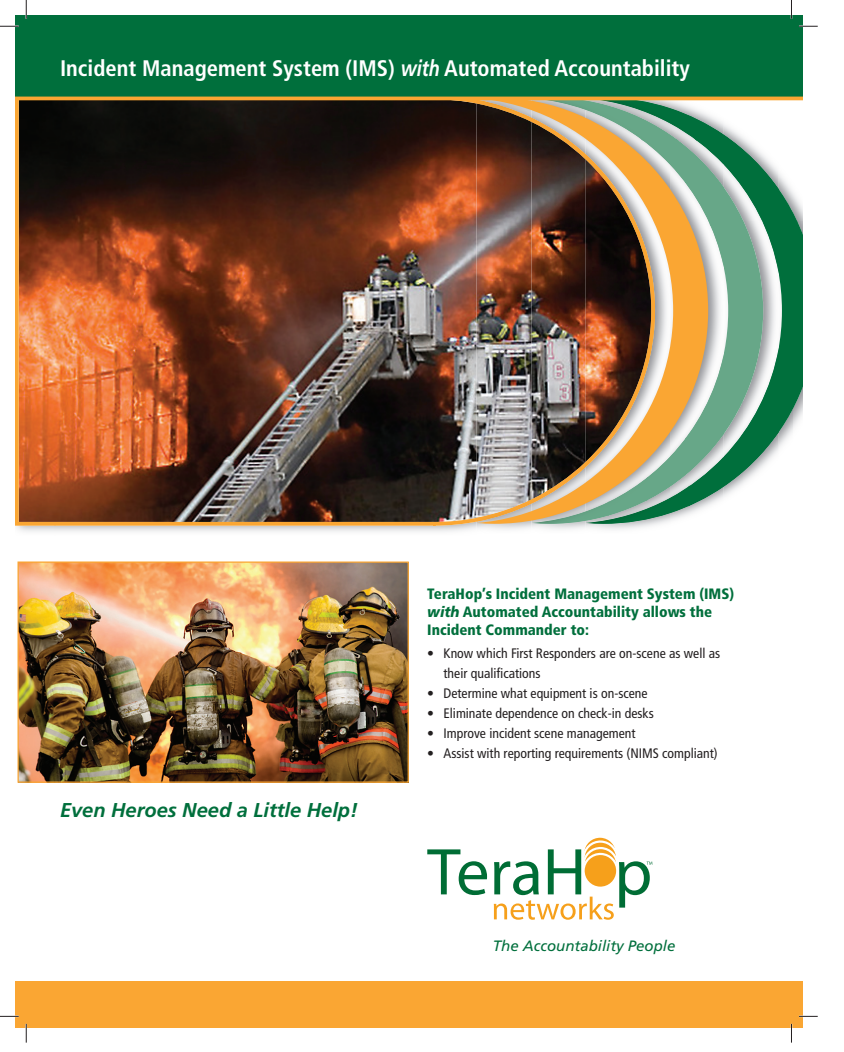
<style>
.page{position:relative;width:844px;height:1052px;background:#fff}
.page>*{position:absolute;margin:0;border:0;box-sizing:border-box;transform-origin:0 0}
.t1{font:700 condensed 22.5px "Frutiger";color:#fff}
.t2{font:italic 700 20px "Frutiger";color:#006f3c}
.t3{font:900 condensed 15px/18px "Frutiger";color:#006f3c}
.t4{font:italic 15px "Frutiger";color:#006f3c}
.t5{font:condensed 13.75px/20px "Frutiger";color:#231f20}
.s1{font-style:italic;font-stretch:normal}
</style>
<div class="page">
<img style="left:15px;top:100px;width:640px;height:426px">
<img style="left:20px;top:563px;width:387px;height:218px">
<div style="left:18px;top:561px;width:391px;height:222px;border:1px solid #faa633"></div>
<svg style="left:779px;top:100px;width:23px;height:348px;fill:#006f3c"></svg>
<img style="left:763px;top:155px;width:16px;height:311px">
<svg style="left:724px;top:100px;width:39px;height:397px"></svg>
<img style="left:476px;top:518px;width:55px;height:14px">
<img style="left:531px;top:524px;width:55px;height:8px">
<img style="left:708px;top:240px;width:12px;height:113px">
<img style="left:708px;top:100px;width:16px;height:40px">
<img style="left:721px;top:140px;width:3px;height:25px">
<img style="left:708px;top:481px;width:16px;height:25px">
<img style="left:708px;top:140px;width:13px;height:42px">
<img style="left:708px;top:182px;width:16px;height:43px">
<img style="left:709px;top:225px;width:15px;height:43px">
<img style="left:708px;top:353px;width:16px;height:128px">
<img style="left:477px;top:100px;width:231px;height:424px">
<div style="left:15px;top:15px;width:787px;height:84px;background:#006f3c"></div>
<svg style="left:427px;top:849px;width:60px;height:46px"></svg>
<svg style="left:494px;top:837px;width:158px;height:83px"></svg>
<hr style="left:15px;top:97px;width:787px;height:3px;background:#faa633">
<div style="left:15px;top:981px;width:787px;height:47px;background:#faa633"></div>
<svg style="left:0;top:25px;width:19px;height:2px"></svg>
<svg style="left:799px;top:25px;width:19px;height:2px"></svg>
<svg style="left:0;top:1015px;width:19px;height:2px"></svg>
<svg style="left:799px;top:1015px;width:19px;height:2px"></svg>
<svg style="left:25px;top:0;width:2px;height:19px"></svg>
<svg style="left:25px;top:1024px;width:2px;height:18px"></svg>
<svg style="left:790px;top:0;width:2px;height:19px"></svg>
<svg style="left:790px;top:1024px;width:2px;height:18px"></svg>
<h1 class="t1" style="left:60px;top:59px;width:631px">Incident Management System (IMS) <span class="s1">with</span> Automated Accountability</h1>
<h2 class="t2" style="left:60px;top:801px;width:299px">Even Heroes Need a Little Help!</h2>
<p class="t3" style="left:427px;top:586px;width:308px">TeraHop’s Incident Management System (IMS) <span class="s1">with</span> Automated Accountability allows the<br>Incident Commander to:</p>
<p class="t5" style="left:443px;top:645px;width:278px;text-indent:-16px">• Know which First Responders are on-scene as well as their qualifications</p>
<p class="t5" style="left:427px;top:685px;width:222px">• Determine what equipment is on-scene</p>
<p class="t5" style="left:427px;top:705px;width:228px">• Eliminate dependence on check-in desks</p>
<p class="t5" style="left:427px;top:725px;width:210px">• Improve incident scene management</p>
<p class="t5" style="left:427px;top:745px;width:292px">• Assist with reporting requirements (NIMS compliant)</p>
<p class="t4" style="left:493px;top:940px;width:184px">The Accountability People</p>
</div>
